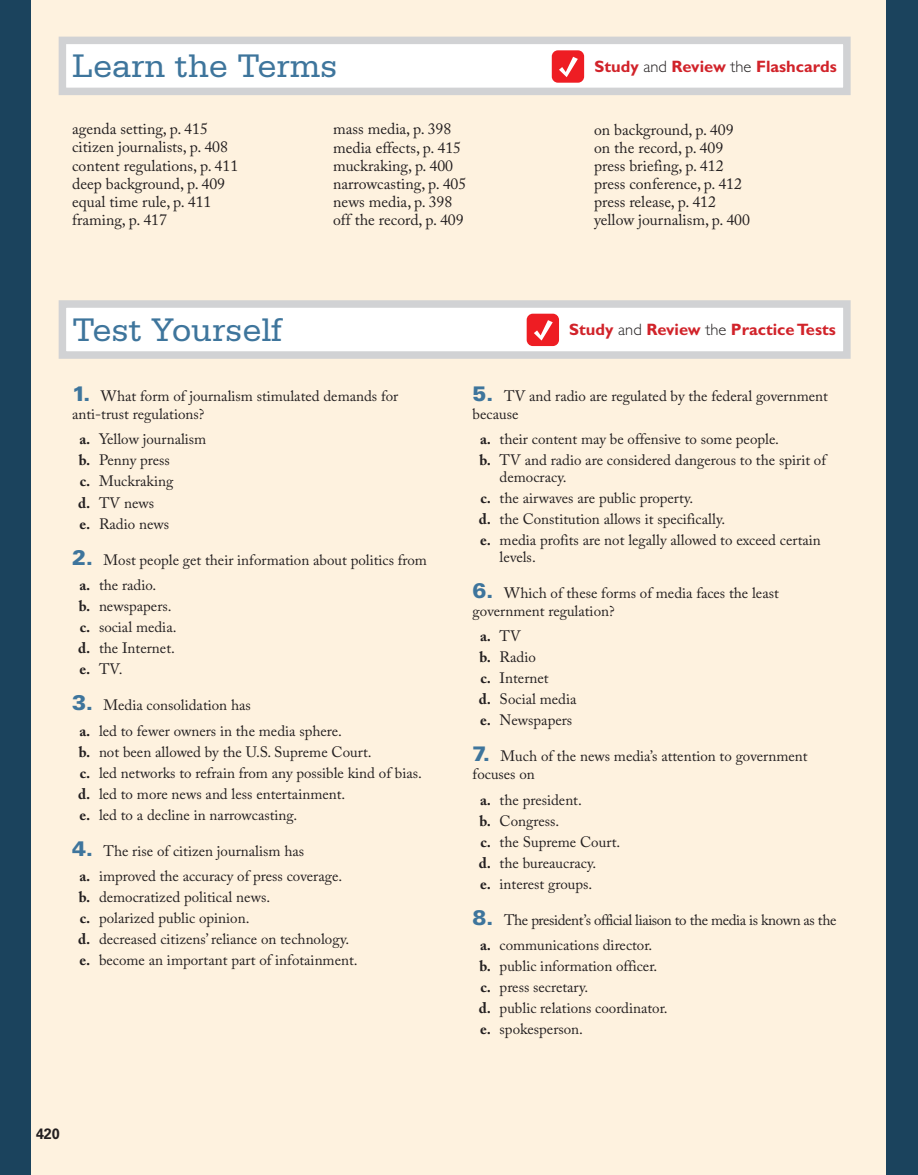
<style>
.page{position:relative;width:918px;height:1175px;background:#fff}
.page>*{position:absolute;margin:0;border:0;box-sizing:border-box;transform-origin:0 0}
.t1{font:34.5px "Serifa Std";letter-spacing:-.005em;color:#3e759c}
.t2{font:700 16.5px "Gill Sans Std";color:#d1232a}
.t3{font:15.75px/18px "Adobe Caslon Pro";color:#231f20}
.t4{font:15px/21px "Adobe Caslon Pro";color:#231f20}
.t5{font:15px/25.5px "Adobe Caslon Pro";letter-spacing:-.025em;color:#231f20}
.t6{font:700 15px "Univers LT Std";color:#231f20;scale:.95 1}
.s1{font-weight:300;color:#231f20}
.s2{font-family:"Univers LT Std";font-weight:900;font-size:21px;color:#3e759c}
.s3{font-weight:700}
</style>
<div class="page">
<div style="left:0;top:0;width:918px;height:1174px;background:#fef2df"></div>
<div style="left:0;top:0;width:32px;height:1174px;background:#1b435d"></div>
<div style="left:886px;top:0;width:32px;height:1174px;background:#1b435d"></div>
<div style="left:59px;top:37px;width:792px;height:58px;background:#fff;border:8px solid #d1d2d4"></div>
<div style="left:59px;top:300px;width:792px;height:59px;background:#fff;border:8px solid #d1d2d4"></div>
<div style="left:527px;top:314px;width:32px;height:32px;background:#ee1d23;border-radius:6px"></div>
<svg style="left:534px;top:320px;width:19px;height:20px"></svg>
<div style="left:552px;top:50px;width:32px;height:33px;background:#ee1d23;border-radius:6px"></div>
<svg style="left:559px;top:57px;width:19px;height:20px"></svg>
<h1 class="t1" style="left:72px;top:47px;width:267px">Learn the Terms</h1>
<p class="t2" style="left:594px;top:56px;width:244px">Study <span class="s1">and</span> Review <span class="s1">the</span> Flashcards</p>
<p class="t3" style="left:72px;top:120px;width:168px">agenda setting, p. 415 citizen journalists, p. 408 content regulations, p. 411 deep background, p. 409 equal time rule, p. 411 framing, p. 417</p>
<p class="t3" style="left:333px;top:120px;width:135px">mass media, p. 398 media effects, p. 415 muckraking, p. 400 narrowcasting, p. 405 news media, p. 398 off the record, p. 409</p>
<p class="t3" style="left:594px;top:120px;width:157px">on background, p. 409 on the record, p. 409 press briefing, p. 412 press conference, p. 412 press release, p. 412 yellow journalism, p. 400</p>
<h1 class="t1" style="left:72px;top:310px;width:212px">Test Yourself</h1>
<p class="t2" style="left:569px;top:320px;width:268px">Study <span class="s1">and</span> Review <span class="s1">the</span> Practice Tests</p>
<p class="t4" style="left:72px;top:387px;width:328px;line-height:18px"><span class="s2">1.</span> What form of journalism stimulated demands for anti-trust regulations?</p>
<p class="t4" style="left:78px;top:429px;width:130px"><span class="s3">a.</span> Yellow journalism <span class="s3">b.</span> Penny press<br><span class="s3">c.</span> Muckraking<br><span class="s3">d.</span> TV news<br><span class="s3">e.</span> Radio news</p>
<p class="t4" style="left:79px;top:546px;width:349px;line-height:25.5px;text-indent:-7px"><span class="s2">2.</span> Most people get their information about politics from <span class="s3">a.</span> the radio.</p>
<p class="t4" style="left:78px;top:595px;width:100px"><span class="s3">b.</span> newspapers. <span class="s3">c.</span> social media. <span class="s3">d.</span> the Internet. <span class="s3">e.</span> TV.</p>
<p class="t4" style="left:79px;top:692px;width:264px;line-height:25.5px;text-indent:-7px"><span class="s2">3.</span> Media consolidation has<br><span class="s3">a.</span> led to fewer owners in the media sphere.</p>
<p class="t4" style="left:78px;top:741px;width:345px"><span class="s3">b.</span> not been allowed by the U.S. Supreme Court.<br><span class="s3">c.</span> led networks to refrain from any possible kind of bias. <span class="s3">d.</span> led to more news and less entertainment.<br><span class="s3">e.</span> led to a decline in narrowcasting.</p>
<p class="t4" style="left:79px;top:837px;width:264px;line-height:25.5px;text-indent:-7px"><span class="s2">4.</span> The rise of citizen journalism has<br><span class="s3">a.</span> improved the accuracy of press coverage.</p>
<p class="t4" style="left:78px;top:886px;width:281px"><span class="s3">b.</span> democratized political news.<br><span class="s3">c.</span> polarized public opinion.<br><span class="s3">d.</span> decreased citizens’ reliance on technology. <span class="s3">e.</span> become an important part of infotainment.</p>
<p class="t4" style="left:473px;top:387px;width:357px;line-height:18px"><span class="s2">5.</span> TV and radio are regulated by the federal government because</p>
<p class="t4" style="left:479px;top:429px;width:348px"><span class="s3">a.</span> their content may be offensive to some people.<br><span class="s3">b.</span> TV and radio are considered dangerous to the spirit of</p>
<p class="t4" style="left:479px;top:466px;width:344px;text-indent:21px">democracy.<br><span class="s3">c.</span> the airwaves are public property.<br><span class="s3">d.</span> the Constitution allows it specifically.<br><span class="s3">e.</span> media profits are not legally allowed to exceed certain</p>
<p class="t4" style="left:500px;top:546px;width:38px">levels.</p>
<p class="t4" style="left:473px;top:583px;width:308px;line-height:18px"><span class="s2">6.</span> Which of these forms of media faces the least government regulation?</p>
<p class="t4" style="left:479px;top:625px;width:99px"><span class="s3">a.</span> TV<br><span class="s3">b.</span> Radio<br><span class="s3">c.</span> Internet<br><span class="s3">d.</span> Social media <span class="s3">e.</span> Newspapers</p>
<p class="t4" style="left:473px;top:747px;width:337px;line-height:18px"><span class="s2">7.</span> Much of the news media’s attention to government focuses on</p>
<p class="t4" style="left:479px;top:789px;width:143px"><span class="s3">a.</span> the president.<br><span class="s3">b.</span> Congress.<br><span class="s3">c.</span> the Supreme Court. <span class="s3">d.</span> the bureaucracy.<br><span class="s3">e.</span> interest groups.</p>
<p class="t5" style="left:480px;top:906px;width:358px;text-indent:-7px"><span class="s2">8.</span> The president’s official liaison to the media is known as the <span class="s3">a.</span> communications director.</p>
<p class="t4" style="left:479px;top:955px;width:190px"><span class="s3">b.</span> public information officer. <span class="s3">c.</span> press secretary.<br><span class="s3">d.</span> public relations coordinator. <span class="s3">e.</span> spokesperson.</p>
<p class="t6" style="left:36px;top:1124px;width:27px">420</p>
</div>
